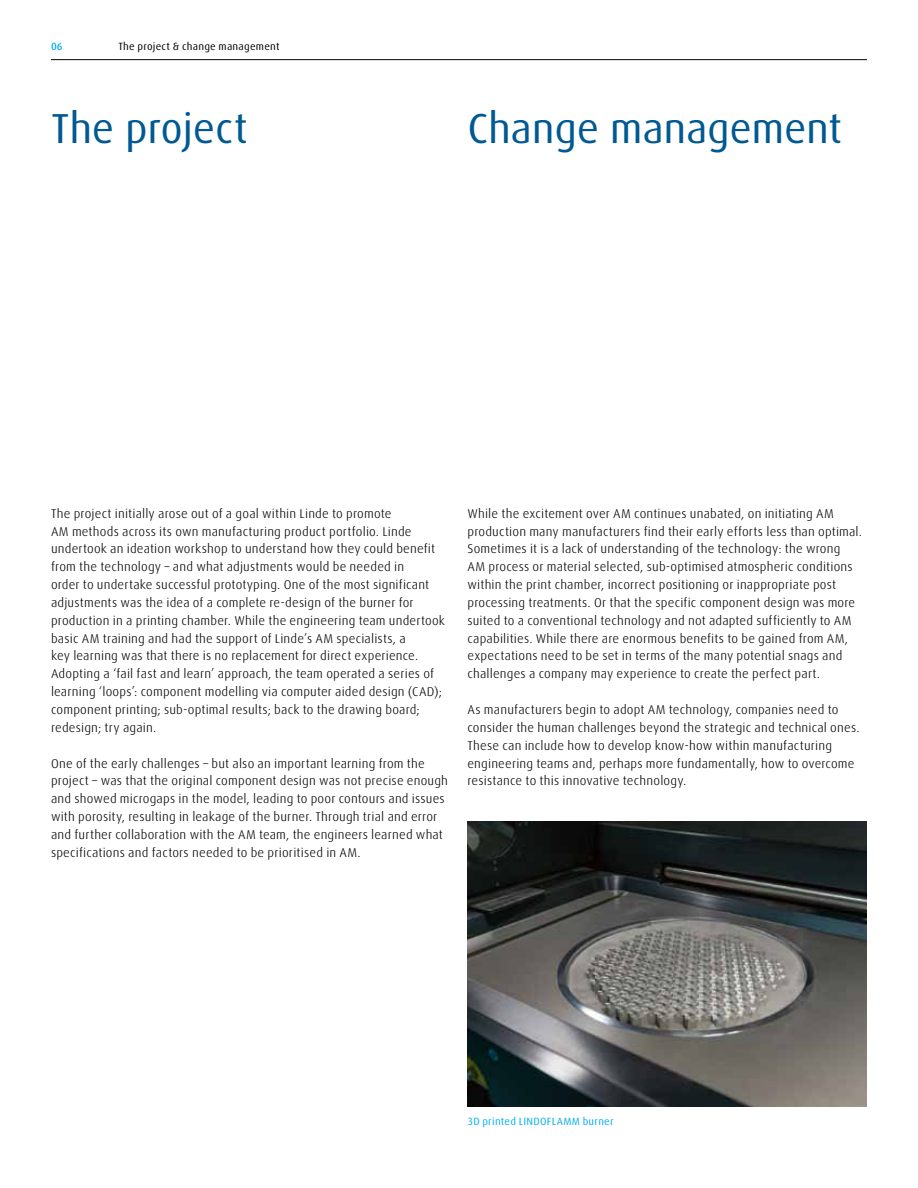
<style>
.page{position:relative;width:918px;height:1188px;background:#fff}
.page>*{position:absolute;margin:0;border:0;box-sizing:border-box;transform-origin:0 0}
.t1{font:42px "Linde Dax Global";letter-spacing:-.01em;color:#005993}
.t2{font:300 12.75px/17.9px "Linde Dax Global";letter-spacing:.01em;color:#000}
.t3{font:10.5px "Linde Dax Global";letter-spacing:.02em;color:#000}
.t4{font:10.5px "Linde Dax Global";letter-spacing:.025em;color:#00aeef}
.t5{font:500 10.5px "Linde Dax Global";color:#00aeef}
</style>
<div class="page">
<hr style="left:51px;top:59px;width:816px;height:1px;background:#000">
<img style="left:468px;top:821px;width:399px;height:286px">
<p class="t5" style="left:51px;top:41px;width:13px">06</p>
<p class="t3" style="left:118px;top:41px;width:163px">The project &amp; change management</p>
<h1 class="t1" style="left:51px;top:104px;width:198px">The project</h1>
<h1 class="t1" style="left:467px;top:104px;width:376px">Change management</h1>
<p class="t2" style="left:51px;top:504px;width:395px">The project initially arose out of a goal within Linde to promote<br>AM methods across its own manufacturing product portfolio. Linde undertook an ideation workshop to understand how they could benefit from the technology – and what adjustments would be needed in<br>order to undertake successful prototyping. One of the most significant adjustments was the idea of a complete re-design of the burner for production in a printing chamber. While the engineering team undertook basic AM training and had the support of Linde’s AM specialists, a<br>key learning was that there is no replacement for direct experience.<br>Adopting a ‘fail fast and learn’ approach, the team operated a series of learning ‘loops’: component modelling via computer aided design (CAD); component printing; sub-optimal results; back to the drawing board; redesign; try again.</p>
<p class="t2" style="left:51px;top:754px;width:399px">One of the early challenges – but also an important learning from the project – was that the original component design was not precise enough and showed microgaps in the model, leading to poor contours and issues with porosity, resulting in leakage of the burner. Through trial and error and further collaboration with the AM team, the engineers learned what specifications and factors needed to be prioritised in AM.</p>
<p class="t2" style="left:468px;top:504px;width:396px">While the excitement over AM continues unabated, on initiating AM production many manufacturers find their early efforts less than optimal.<br>Sometimes it is a lack of understanding of the technology: the wrong<br>AM process or material selected, sub-optimised atmospheric conditions within the print chamber, incorrect positioning or inappropriate post processing treatments. Or that the specific component design was more suited to a conventional technology and not adapted sufficiently to AM capabilities. While there are enormous benefits to be gained from AM, expectations need to be set in terms of the many potential snags and challenges a company may experience to create the perfect part.</p>
<p class="t2" style="left:468px;top:701px;width:394px">As manufacturers begin to adopt AM technology, companies need to consider the human challenges beyond the strategic and technical ones.<br>These can include how to develop know-how within manufacturing engineering teams and, perhaps more fundamentally, how to overcome resistance to this innovative technology.</p>
<p class="t4" style="left:468px;top:1115px;width:148px">3D printed LINDOFLAMM burner</p>
</div>
